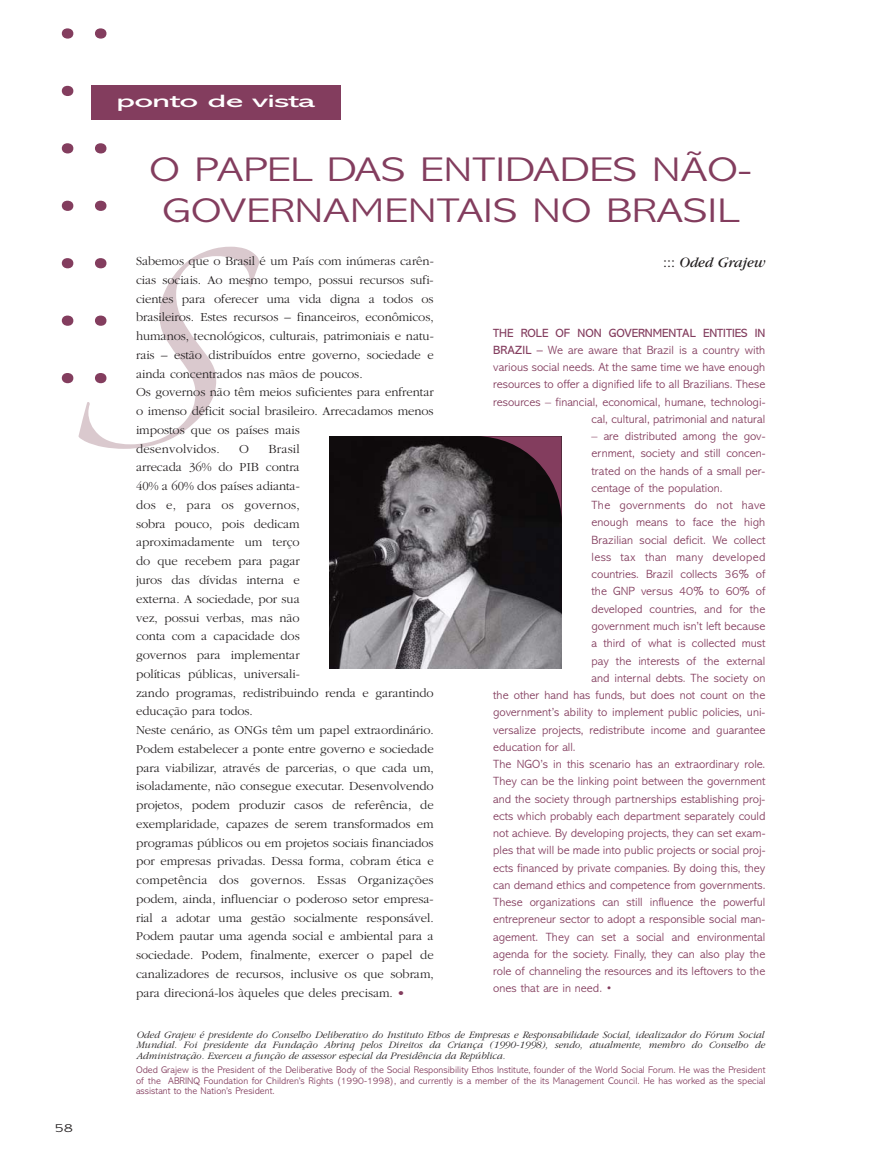
<style>
.page{position:relative;width:893px;height:1170px;background:#fff}
.page>*{position:absolute;margin:0;border:0;box-sizing:border-box;transform-origin:0 0}
.t1{font:300 94.65px "Abadi";color:#833d5e;scale:1.3 1}
.t2{font:300 34.5px/41.4px "Abadi";color:#833d5e;text-align:center;scale:1.3 1}
.t3{font:18px "Abadi";letter-spacing:-.03em;color:#fff;scale:1.9 1}
.t4{font:italic 15px "Garamond";letter-spacing:-.005em;color:#231f20}
.t5{font:300 12.75px/18.8px "Garamond";letter-spacing:-.005em;color:#231f20}
.t6{font:300 12px/17.2px "Abadi";color:#833d5e;text-align:right}
.t7{font:300 12px "Abadi";letter-spacing:.025em;color:#833d5e}
.t8{font:300 12px "Abadi";letter-spacing:.02em;color:#833d5e}
.t9{font:300 12px "Abadi";color:#231f20;scale:1.3 1}
.t10{font:italic 300 10.2px/10.5px "Garamond";color:#231f20;text-align:justify}
.t11{font:300 9.75px/10.5px "Abadi";color:#833d5e;text-align:justify}
.s1{font-style:normal}
.s2{font-weight:400}
.s3{color:#833d5e}
</style>
<div class="page">
<svg style="left:78px;top:247px;width:181px;height:202px"></svg>
<div style="left:91px;top:86px;width:249px;height:34px;background:#833d5e"></div>
<img style="left:330px;top:436px;width:232px;height:232px">
<svg style="left:477px;top:436px;width:85px;height:85px;background:#2e1c24"></svg>
<p class="t1" style="left:39px;top:392px;width:288px;rotate:-90deg">:::::::</p>
<p class="t9" style="left:55px;top:1123px;width:16px">58</p>
<p class="t3" style="left:116px;top:94px;width:106px">ponto de vista</p>
<p class="t2" style="left:150px;top:152px;width:465px">O PAPEL DAS ENTIDADES NÃO-<br>GOVERNAMENTAIS NO BRASIL</p>
<p class="t4" style="left:663px;top:257px;width:104px"><span class="s1">:::</span> Oded Grajew</p>
<p class="t5" style="left:136px;top:252px;width:299px">Sabemos que o Brasil é um País com inúmeras carên&shy;cias sociais. Ao mesmo tempo, possui recursos sufi&shy;cientes para oferecer uma vida digna a todos os brasileiros. Estes recursos – financeiros, econômicos, humanos, tecnológicos, culturais, patrimoniais e natu&shy;rais – estão distribuídos entre governo, sociedade e ainda concentrados nas mãos de poucos.<br>Os governos não têm meios suficientes para enfrentar o imenso déficit social brasileiro. Arrecadamos menos impostos que os países mais<br>desenvolvidos.</p>
<p class="t6" style="left:493px;top:325px;width:274px"><span class="s2">THE ROLE OF NON GOVERNMENTAL ENTITIES IN BRAZIL –</span> We are aware that Brazil is a country with various social needs. At the same time we have enough resources to offer a dignified life to all Brazilians. These resources – financial, economical, humane, technologi&shy;cal, cultural, patrimonial and natural</p>
<p class="t6" style="left:592px;top:428px;width:175px">– are distributed among the gov-</p>
<p class="t6" style="left:592px;top:446px;width:175px">ernment, society and still concen-</p>
<p class="t6" style="left:592px;top:463px;width:175px">trated on the hands of a small per-</p>
<p class="t6" style="left:592px;top:480px;width:132px">centage of the population.</p>
<p class="t8" style="left:592px;top:500px;width:175px">The governments do not have</p>
<p class="t6" style="left:592px;top:515px;width:175px">enough means to face the high</p>
<p class="t6" style="left:592px;top:532px;width:175px">Brazilian social deficit. We collect</p>
<p class="t7" style="left:592px;top:552px;width:175px">less tax than many developed</p>
<p class="t6" style="left:592px;top:566px;width:175px">countries. Brazil collects 36% of</p>
<p class="t6" style="left:592px;top:584px;width:175px">the GNP versus 40% to 60% of</p>
<p class="t6" style="left:592px;top:601px;width:175px">developed countries, and for the</p>
<p class="t6" style="left:592px;top:618px;width:175px">government much isn’t left because</p>
<p class="t6" style="left:592px;top:635px;width:175px">a third of what is collected must</p>
<p class="t6" style="left:592px;top:653px;width:175px">pay the interests of the external</p>
<p class="t6" style="left:592px;top:670px;width:175px">and internal debts. The society on</p>
<p class="t6" style="left:493px;top:687px;width:274px">the other hand has funds, but does not count on the</p>
<p class="t6" style="left:493px;top:704px;width:274px">government’s ability to implement public policies, uni-</p>
<p class="t6" style="left:493px;top:722px;width:274px">versalize projects, redistribute income and guarantee</p>
<p class="t6" style="left:493px;top:739px;width:84px">education for all.</p>
<p class="t6" style="left:493px;top:756px;width:274px">The NGO’s in this scenario has an extraordinary role.</p>
<p class="t6" style="left:493px;top:773px;width:274px">They can be the linking point between the government</p>
<p class="t6" style="left:493px;top:791px;width:274px">and the society through partnerships establishing proj-</p>
<p class="t6" style="left:493px;top:808px;width:274px">ects which probably each department separately could</p>
<p class="t6" style="left:493px;top:825px;width:274px">not achieve. By developing projects, they can set exam-</p>
<p class="t6" style="left:493px;top:842px;width:274px">ples that will be made into public projects or social proj-</p>
<p class="t6" style="left:493px;top:860px;width:274px">ects financed by private companies. By doing this, they</p>
<p class="t6" style="left:493px;top:877px;width:274px">can demand ethics and competence from governments.</p>
<p class="t6" style="left:493px;top:894px;width:274px">These organizations can still influence the powerful</p>
<p class="t6" style="left:493px;top:911px;width:274px">entrepreneur sector to adopt a responsible social man-</p>
<p class="t6" style="left:493px;top:929px;width:274px">agement. They can set a social and environmental</p>
<p class="t6" style="left:493px;top:946px;width:274px">agenda for the society. Finally, they can also play the</p>
<p class="t6" style="left:493px;top:963px;width:274px">role of channeling the resources and its leftovers to the</p>
<p class="t6" style="left:493px;top:980px;width:120px">ones that are in need. •</p>
<p class="t10" style="left:136px;top:1029px;width:630px">Oded Grajew é presidente do Conselho Deliberativo do Instituto Ethos de Empresas e Responsabilidade Social, idealizador do Fórum Social Mundial. Foi presidente da Fundação Abrinq pelos Direitos da Criança (1990-1998), sendo, atualmente, membro do Conselho de Administração. Exerceu a função de assessor especial da Presidência da República.</p>
<p class="t11" style="left:136px;top:1065px;width:631px">Oded Grajew is the President of the Deliberative Body of the Social Responsibility Ethos Institute, founder of the World Social Forum. He was the President of the ABRINQ Foundation for Children’s Rights (1990-1998), and currently is a member of the its Management Council. He has worked as the special assistant to the Nation’s President.</p>
<p class="t5" style="left:136px;top:440px;width:299px;text-indent:132px">Brasil<br>arrecada 36% do PIB contra<br>40% a 60% dos países adianta-<br>dos e, para os governos,<br>sobra pouco, pois dedicam<br>aproximadamente um terço<br>do que recebem para pagar<br>juros das dívidas interna e<br>externa. A sociedade, por sua<br>vez, possui verbas, mas não<br>conta com a capacidade dos<br>governos para implementar<br>políticas públicas, universali-<br>zando programas, redistribuindo renda e garantindo educação para todos.<br>Neste cenário, as ONGs têm um papel extraordinário.<br>Podem estabelecer a ponte entre governo e sociedade para viabilizar, através de parcerias, o que cada um, isoladamente, não consegue executar. Desenvolvendo projetos, podem produzir casos de referência, de exemplaridade, capazes de serem transformados em programas públicos ou em projetos sociais financiados por empresas privadas. Dessa forma, cobram ética e competência dos governos. Essas Organizações podem, ainda, influenciar o poderoso setor empresa&shy;rial a adotar uma gestão socialmente responsável.<br>Podem pautar uma agenda social e ambiental para a sociedade. Podem, finalmente, exercer o papel de canalizadores de recursos, inclusive os que sobram, para direcioná-los àqueles que deles precisam. <span class="s3">•</span></p>
<p class="t5" style="left:239px;top:440px;width:11px">O</p>
</div>
